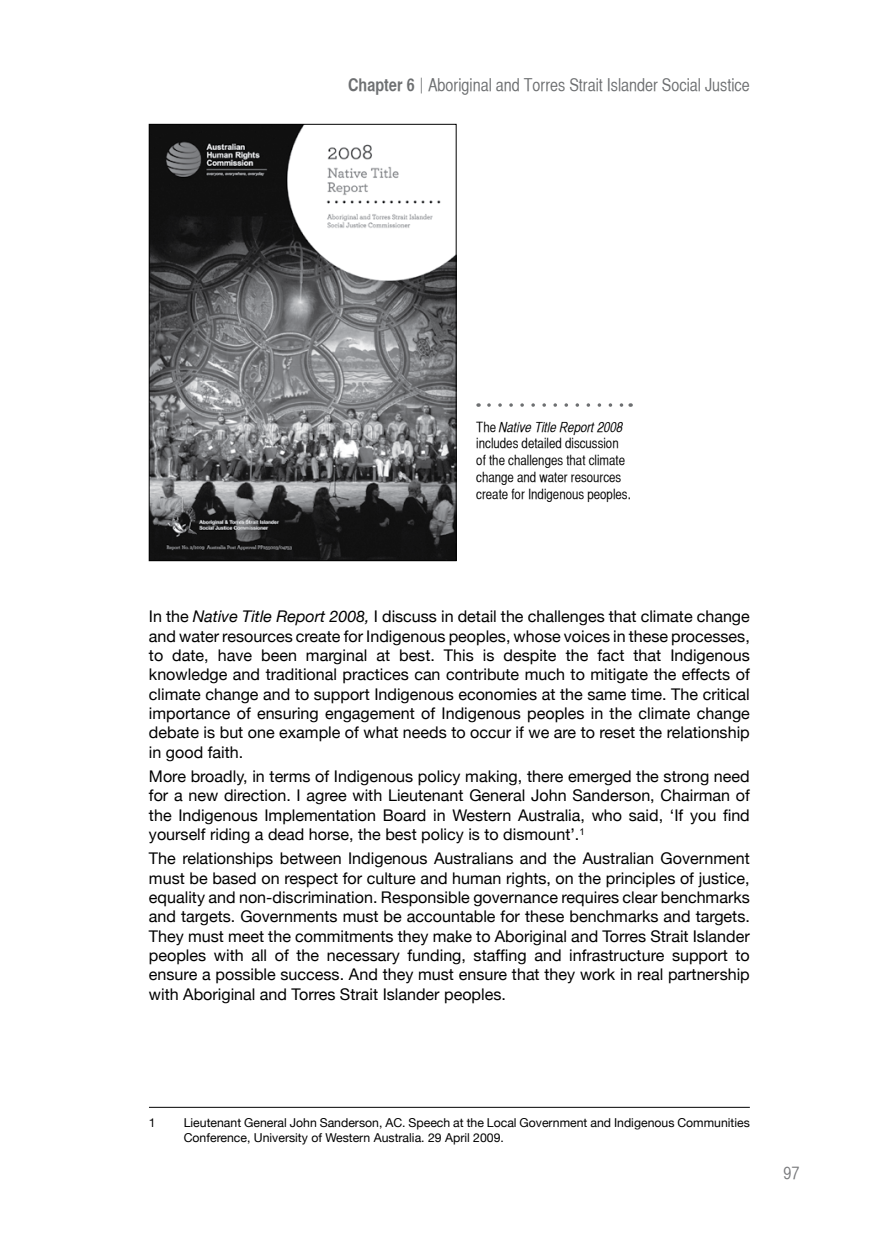
<style>
.page{position:relative;width:874px;height:1241px;background:#fff}
.page>*{position:absolute;margin:0;border:0;box-sizing:border-box;transform-origin:0 0}
.t1{font:17.5px "Helvetica CY Plain";color:#6d6f71}
.t2{font:17.5px "Helvetica CY Plain";color:#77787b}
.t3{font:16.1px/19.2px "Helvetica Neue";color:#000;text-align:justify}
.t4{font:14px/16.8px "Helvetica CY Plain";color:#000}
.t5{font:14px "Helvetica CY Oblique";color:#000}
.t6{font:12.25px/14.7px "Helvetica Neue";color:#000}
.s1{font-family:"Helvetica CY Bold"}
.s2{font-family:"Helvetica Neue";font-weight:300;font-size:15.75px}
.s3{font-family:"Helvetica CY Plain"}
.s4{font-style:italic}
</style>
<div class="page">
<hr style="left:149px;top:1106px;width:600px;height:1px;background:#000">
<img style="left:151px;top:126px;width:303px;height:433px">
<div style="left:149px;top:124px;width:307px;height:437px;border:1px solid #000"></div>
<svg style="left:488px;top:403px;width:142px;height:4px"></svg>
<p class="t1" style="left:348px;top:75px;width:403px"><span class="s1">Chapter 6</span> <span class="s2">|</span> Aboriginal and Torres Strait Islander Social Justice</p>
<p class="t5" style="left:476px;top:418px;width:148px"><span class="s3">The</span> Native Title Report 2008</p>
<p class="t4" style="left:476px;top:435px;width:156px">includes detailed discussion of the challenges that climate change and water resources create for Indigenous peoples.</p>
<p class="t3" style="left:149px;top:606px;width:602px">In the <span class="s4">Native Title Report 2008,</span> I discuss in detail the challenges that climate change and water resources create for Indigenous peoples, whose voices in these processes, to date, have been marginal at best. This is despite the fact that Indigenous knowledge and traditional practices can contribute much to mitigate the effects of climate change and to support Indigenous economies at the same time. The critical importance of ensuring engagement of Indigenous peoples in the climate change debate is but one example of what needs to occur if we are to reset the relationship in good faith.</p>
<p class="t3" style="left:149px;top:766px;width:602px">More broadly, in terms of Indigenous policy making, there emerged the strong need for a new direction. I agree with Lieutenant General John Sanderson, Chairman of the Indigenous Implementation Board in Western Australia, who said, ‘If you find yourself riding a dead horse, the best policy is to dismount’.<sup>1</sup></p>
<p class="t3" style="left:149px;top:848px;width:602px">The relationships between Indigenous Australians and the Australian Government must be based on respect for culture and human rights, on the principles of justice, equality and non-discrimination. Responsible governance requires clear benchmarks and targets. Governments must be accountable for these benchmarks and targets.<br>They must meet the commitments they make to Aboriginal and Torres Strait Islander peoples with all of the necessary funding, staffing and infrastructure support to ensure a possible success. And they must ensure that they work in real partnership with Aboriginal and Torres Strait Islander peoples.</p>
<p class="t6" style="left:149px;top:1114px;width:8px">1</p>
<p class="t6" style="left:184px;top:1114px;width:567px">Lieutenant General John Sanderson, AC. Speech at the Local Government and Indigenous Communities<br>Conference, University of Western Australia. 29 April 2009.</p>
<p class="t2" style="left:783px;top:1162px;width:17px">97</p>
</div>
